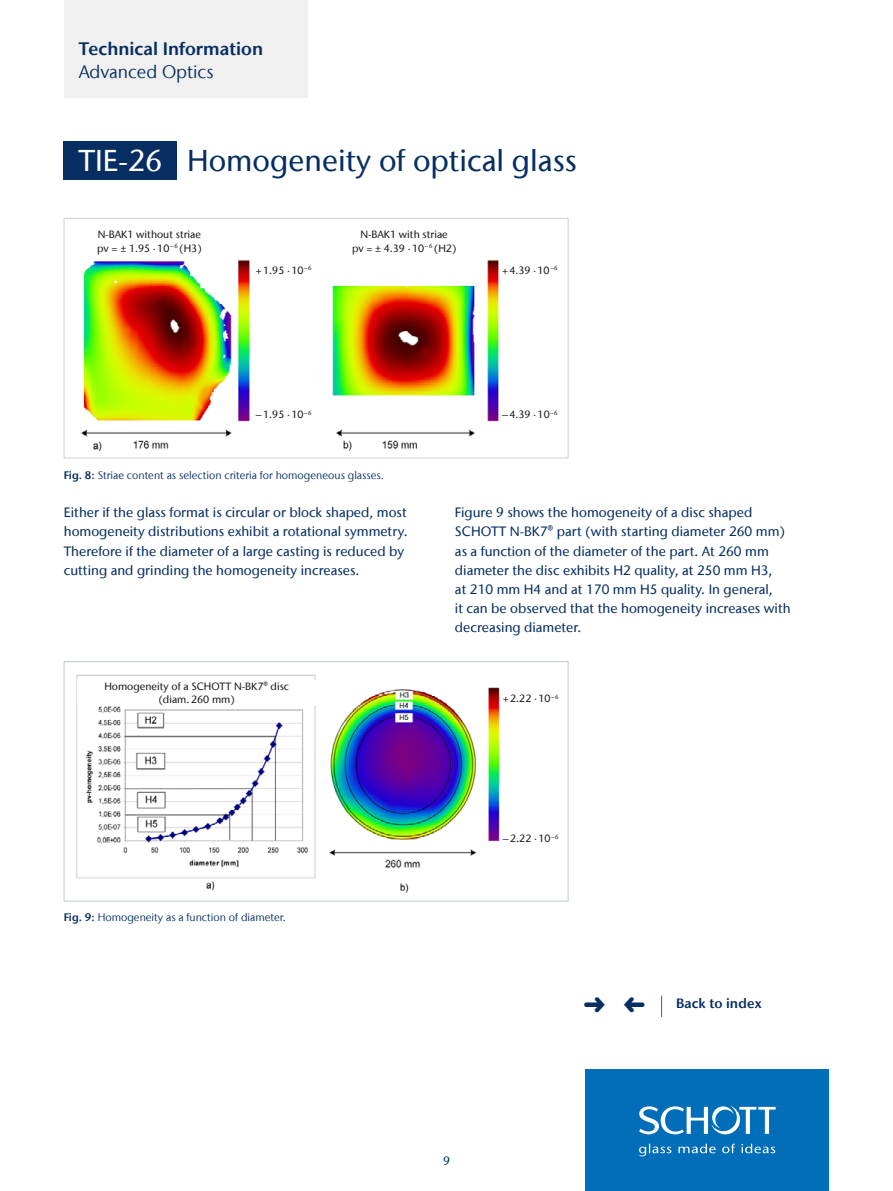
<style>
.page{position:relative;width:893px;height:1191px;background:#fff}
.page>*{position:absolute;margin:0;border:0;box-sizing:border-box;transform-origin:0 0}
.t1{font:500 30px "Stone Sans IIITC Com";color:#062e62}
.t2{font:600 18px "Stone Sans IIITC Com";color:#062e62}
.t3{font:18px "Stone Sans IIITC Com";color:#062e62}
.t4{font:500 13.5px/19.2px "Stone Sans IIITC Com";color:#062e62}
.t5{font:600 13.5px "Stone Sans IIITC Com";letter-spacing:.01em;color:#062e62}
.t6{font:500 12px "Stone Sans IIITC Com";color:#062e62}
.t7{font:10.8px "Stone Sans IIITC Com";color:#062e62}
.t8{font:500 10.5px/13.5px "Stone Sans IIITC Com";color:#1a1a18;text-align:center}
.s1{color:#fff}
.s2{font-weight:600}
</style>
<div class="page">
<div style="left:64px;top:0;width:244px;height:98px;background:#f0f0f0"></div>
<div style="left:585px;top:1069px;width:244px;height:122px;background:#006db8"></div>
<svg style="left:639px;top:1105px;width:137px;height:51px"></svg>
<div style="left:64px;top:142px;width:113px;height:38px;background:#062e62"></div>
<svg style="left:661px;top:995px;width:1px;height:22px"></svg>
<img style="left:76px;top:674px;width:424px;height:219px">
<div style="left:64px;top:661px;width:504px;height:240px;border:1px solid #c1cbd8"></div>
<div style="left:77px;top:680px;width:239px;height:24px;background:#fff"></div>
<img style="left:81px;top:260px;width:418px;height:191px">
<div style="left:64px;top:218px;width:504px;height:240px;border:1px solid #cfd0d0"></div>
<div style="left:253px;top:259px;width:61px;height:18px;background:#fff"></div>
<div style="left:253px;top:404px;width:61px;height:18px;background:#fff"></div>
<h2 class="t2" style="left:79px;top:38px;width:186px">Technical Information</h2>
<h2 class="t3" style="left:79px;top:60px;width:136px">Advanced Optics</h2>
<h1 class="t1" style="left:78px;top:142px;width:500px"><span class="s1">TIE-26</span> Homogeneity of optical glass</h1>
<p class="t8" style="left:97px;top:228px;width:106px;text-align:left">N-BAK1 without striae pv = ± 1.95 ∙10<sup>–6</sup> (H3)</p>
<p class="t8" style="left:352px;top:228px;width:106px">N-BAK1 with striae<br>pv = ± 4.39 ∙10<sup>–6</sup> (H2)</p>
<p class="t8" style="left:256px;top:263px;width:57px">+1.95 ∙10<sup>–6</sup></p>
<p class="t8" style="left:502px;top:263px;width:57px">+4.39 ∙10<sup>–6</sup></p>
<p class="t8" style="left:256px;top:408px;width:57px">–1.95 ∙10<sup>–6</sup></p>
<p class="t8" style="left:502px;top:408px;width:57px">–4.39 ∙10<sup>–6</sup></p>
<p class="t7" style="left:64px;top:468px;width:322px"><span class="s2">Fig. 8:</span> Striae content as selection criteria for homogeneous glasses.</p>
<p class="t4" style="left:64px;top:503px;width:345px">Either if the glass format is circular or block shaped, most homogeneity distributions exhibit a rotational symmetry.<br>Therefore if the diameter of a large casting is reduced by cutting and grinding the homogeneity increases.</p>
<p class="t4" style="left:455px;top:503px;width:337px">Figure 9 shows the homogeneity of a disc shaped SCHOTT N-BK7® part (with starting diameter 260 mm) as a function of the diameter of the part. At 260 mm diameter the disc exhibits H2 quality, at 250 mm H3,<br>at 210 mm H4 and at 170 mm H5 quality. In general,<br>it can be observed that the homogeneity increases with decreasing diameter.</p>
<p class="t8" style="left:104px;top:679px;width:186px">Homogeneity of a SCHOTT N-BK7® disc (diam. 260 mm)</p>
<p class="t7" style="left:64px;top:910px;width:224px"><span class="s2">Fig. 9:</span> Homogeneity as a function of diameter.</p>
<p class="t8" style="left:503px;top:692px;width:57px">+2.22 ∙10<sup>–6</sup></p>
<p class="t8" style="left:503px;top:831px;width:57px">–2.22 ∙10<sup>–6</sup></p>
<p class="t6" style="left:443px;top:1153px;width:8px">9</p>
<p class="t5" style="left:676px;top:995px;width:87px">Back to index</p>
</div>
